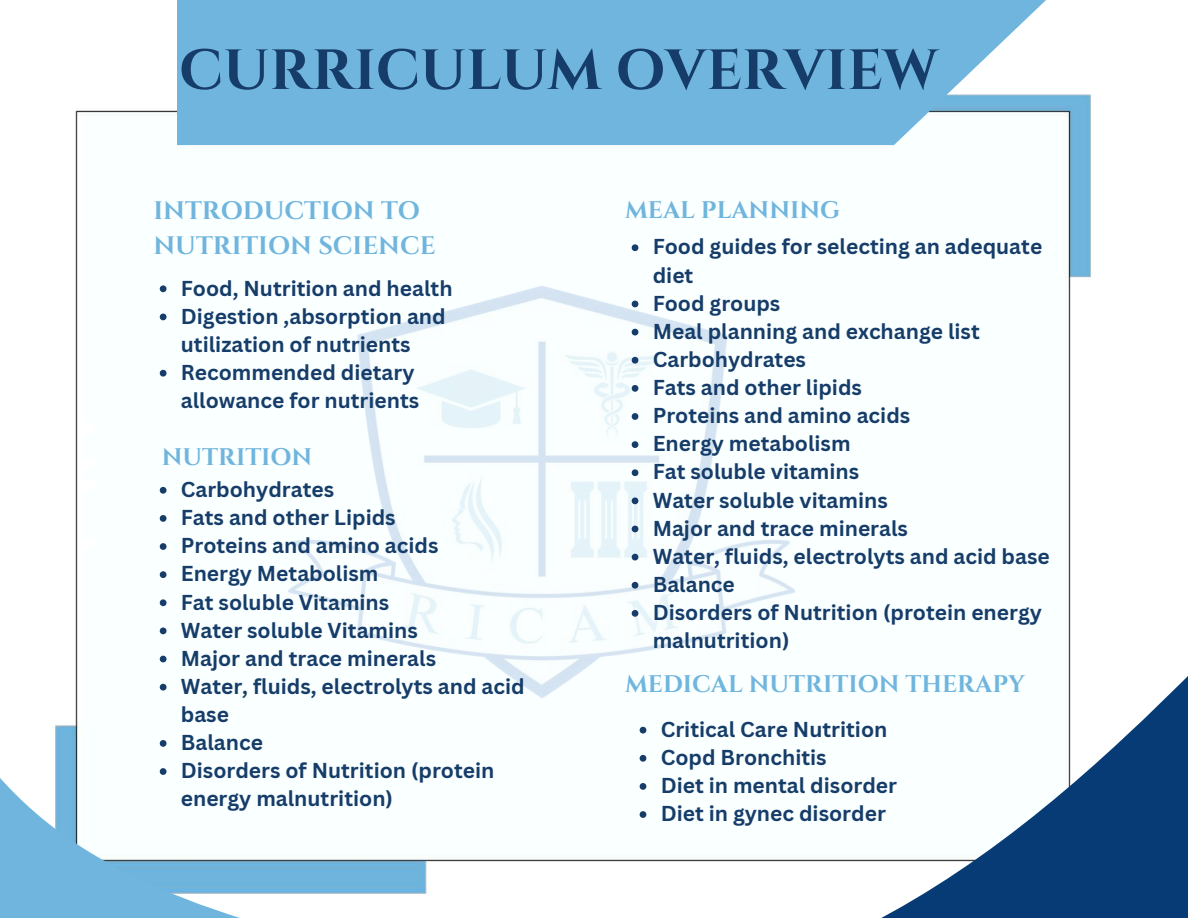
<style>
.page{position:relative;width:1188px;height:918px;background:#fff}
.page>*{position:absolute;margin:0;border:0;box-sizing:border-box;transform-origin:0 0}
.t1{font:700 56.55px "Cinzel";color:#163d69}
.t2{font:700 25.2px/34.3px "Cinzel";color:#70b5dd}
.t3{font:700 24px "Cinzel";color:#70b5dd}
.t4{font:700 21px/28.2px "Canva Sans";color:#163d69}
</style>
<div class="page">
<img style="left:75px;top:110px;width:1016px;height:589px">
<svg style="left:177px;top:0;width:914px;height:145px;background:#7fbce0"></svg>
<img style="left:288px;top:221px;width:508px;height:478px">
<svg style="left:160px;top:285px;width:7px;height:7px"></svg>
<svg style="left:160px;top:314px;width:7px;height:6px"></svg>
<svg style="left:160px;top:370px;width:7px;height:7px"></svg>
<svg style="left:160px;top:487px;width:7px;height:7px"></svg>
<svg style="left:160px;top:515px;width:7px;height:7px"></svg>
<svg style="left:160px;top:543px;width:7px;height:7px"></svg>
<svg style="left:160px;top:571px;width:7px;height:7px"></svg>
<svg style="left:160px;top:599px;width:7px;height:7px"></svg>
<svg style="left:160px;top:628px;width:7px;height:6px"></svg>
<svg style="left:160px;top:656px;width:7px;height:6px"></svg>
<svg style="left:160px;top:684px;width:7px;height:7px"></svg>
<svg style="left:0;top:699px;width:404px;height:219px"></svg>
<svg style="left:404px;top:663px;width:784px;height:255px"></svg>
<svg style="left:632px;top:244px;width:6px;height:7px"></svg>
<svg style="left:632px;top:301px;width:6px;height:6px"></svg>
<svg style="left:632px;top:329px;width:6px;height:6px"></svg>
<svg style="left:632px;top:357px;width:6px;height:7px"></svg>
<svg style="left:632px;top:385px;width:6px;height:7px"></svg>
<svg style="left:632px;top:413px;width:6px;height:7px"></svg>
<svg style="left:632px;top:441px;width:6px;height:7px"></svg>
<svg style="left:632px;top:469px;width:6px;height:7px"></svg>
<svg style="left:632px;top:497px;width:6px;height:7px"></svg>
<svg style="left:632px;top:526px;width:6px;height:6px"></svg>
<svg style="left:632px;top:554px;width:6px;height:6px"></svg>
<svg style="left:632px;top:582px;width:6px;height:7px"></svg>
<svg style="left:632px;top:610px;width:6px;height:7px"></svg>
<svg style="left:640px;top:727px;width:6px;height:7px"></svg>
<svg style="left:640px;top:755px;width:6px;height:7px"></svg>
<svg style="left:640px;top:783px;width:6px;height:7px"></svg>
<svg style="left:640px;top:811px;width:6px;height:7px"></svg>
<h1 class="t1" style="left:179px;top:34px;width:760px">CURRICULUM OVERVIEW</h1>
<p class="t2" style="left:153px;top:195px;width:284px">INTRODUCTION TO<br>NUTRITION SCIENCE</p>
<p class="t3" style="left:625px;top:195px;width:217px">MEAL PLANNING</p>
<p class="t4" style="left:653px;top:232px;width:399px">Food guides for selecting an adequate diet<br>Food groups<br>Meal planning and exchange list<br>Carbohydrates<br>Fats and other lipids<br>Proteins and amino acids<br>Energy metabolism<br>Fat soluble vitamins<br>Water soluble vitamins<br>Major and trace minerals<br>Water, fluids, electrolyts and acid base<br>Balance<br>Disorders of Nutrition (protein energy malnutrition)</p>
<p class="t4" style="left:181px;top:273px;width:273px">Food, Nutrition and health<br>Digestion ,absorption and utilization of nutrients<br>Recommended dietary allowance for nutrients</p>
<p class="t3" style="left:162px;top:442px;width:152px">NUTRITION</p>
<p class="t4" style="left:181px;top:475px;width:345px">Carbohydrates<br>Fats and other Lipids<br>Proteins and amino acids<br>Energy Metabolism<br>Fat soluble Vitamins<br>Water soluble Vitamins<br>Major and trace minerals<br>Water, fluids, electrolyts and acid base<br>Balance<br>Disorders of Nutrition (protein energy malnutrition)</p>
<p class="t3" style="left:625px;top:669px;width:401px">MEDICAL NUTRITION THERAPY</p>
<p class="t4" style="left:661px;top:715px;width:238px">Critical Care Nutrition<br>Copd Bronchitis<br>Diet in mental disorder<br>Diet in gynec disorder</p>
</div>
